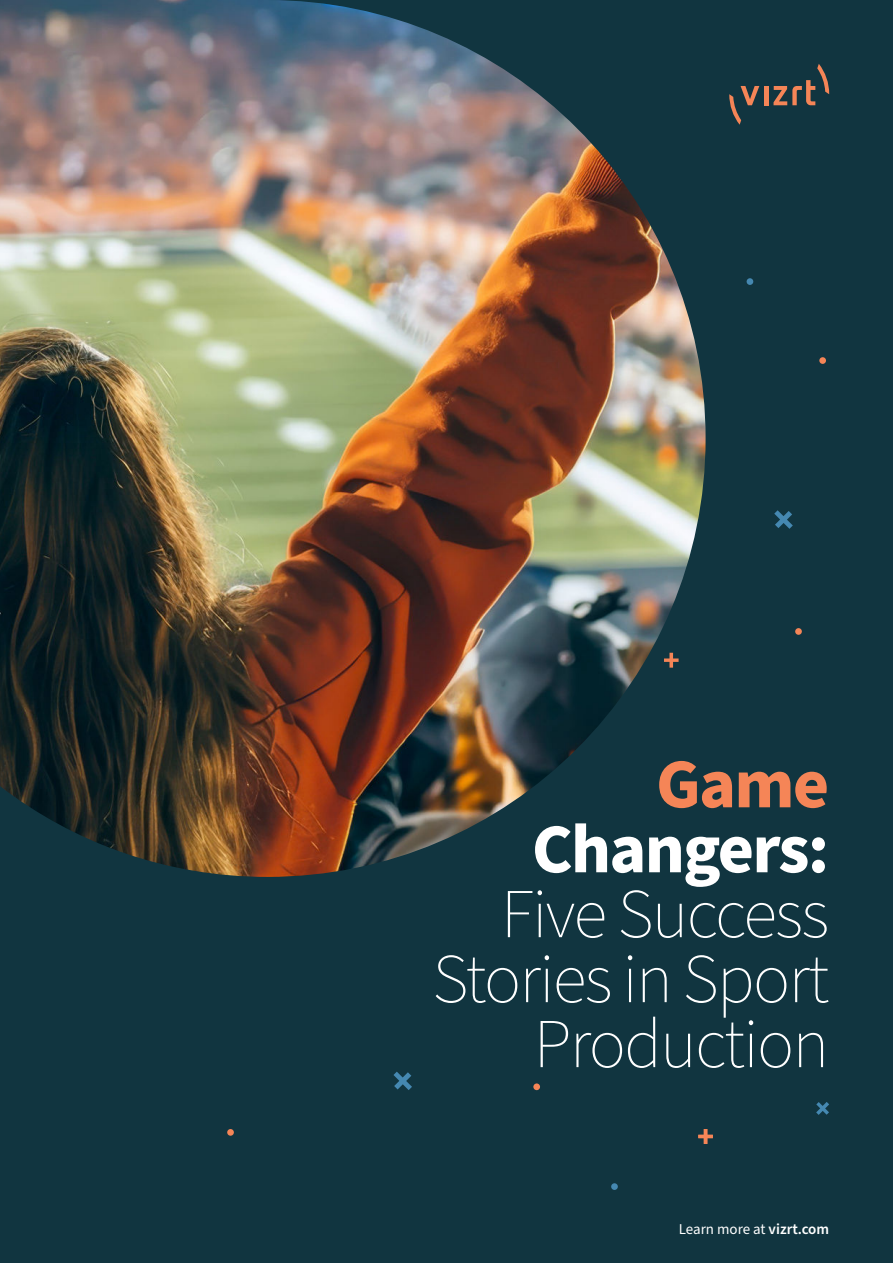
<style>
.page{position:relative;width:893px;height:1263px;background:#113540}
.page>*{position:absolute;margin:0;border:0;box-sizing:border-box;transform-origin:0 0}
.t1{font:200 69.9px/64.9px "Source Sans Pro";letter-spacing:-.025em;color:#fff;text-align:right}
.t2{font:700 69.9px "Source Sans Pro";letter-spacing:-.025em;color:#fff}
.t3{font:700 69.9px "Source Sans Pro";color:#f58557}
.t4{font:15px "Source Sans Pro";letter-spacing:-.005em;color:#fff}
.s1{font-weight:600}
</style>
<div class="page">
<hr style="left:764px;top:86px;width:4px;height:19px;background:#f58557">
<svg style="left:729px;top:86px;width:30px;height:39px"></svg>
<svg style="left:773px;top:64px;width:56px;height:41px"></svg>
<svg style="left:816px;top:1102px;width:13px;height:13px"></svg>
<div style="left:611px;top:1183px;width:7px;height:7px;background:#4588b1;border-radius:50%"></div>
<svg style="left:698px;top:1129px;width:15px;height:15px"></svg>
<svg style="left:393px;top:1071px;width:19px;height:19px"></svg>
<svg style="left:774px;top:510px;width:19px;height:19px"></svg>
<div style="left:795px;top:628px;width:7px;height:7px;background:#f58557;border-radius:50%"></div>
<div style="left:227px;top:1129px;width:7px;height:7px;background:#f58557;border-radius:50%"></div>
<div style="left:747px;top:278px;width:6px;height:7px;background:#4588b1;border-radius:50%"></div>
<div style="left:533px;top:1083px;width:7px;height:7px;background:#f58557;border-radius:50%"></div>
<div style="left:819px;top:357px;width:7px;height:7px;background:#f58557;border-radius:50%"></div>
<img style="left:0;top:0;width:706px;height:877px">
<p class="t3" style="left:656px;top:756px;width:175px">Game</p>
<p class="t2" style="left:532px;top:821px;width:299px">Changers:</p>
<p class="t1" style="left:432px;top:887px;width:398px">Five Success<br>Stories in Sport<br>Production</p>
<p class="t4" style="left:679px;top:1223px;width:152px">Learn more at <span class="s1">vizrt.com</span></p>
</div>
